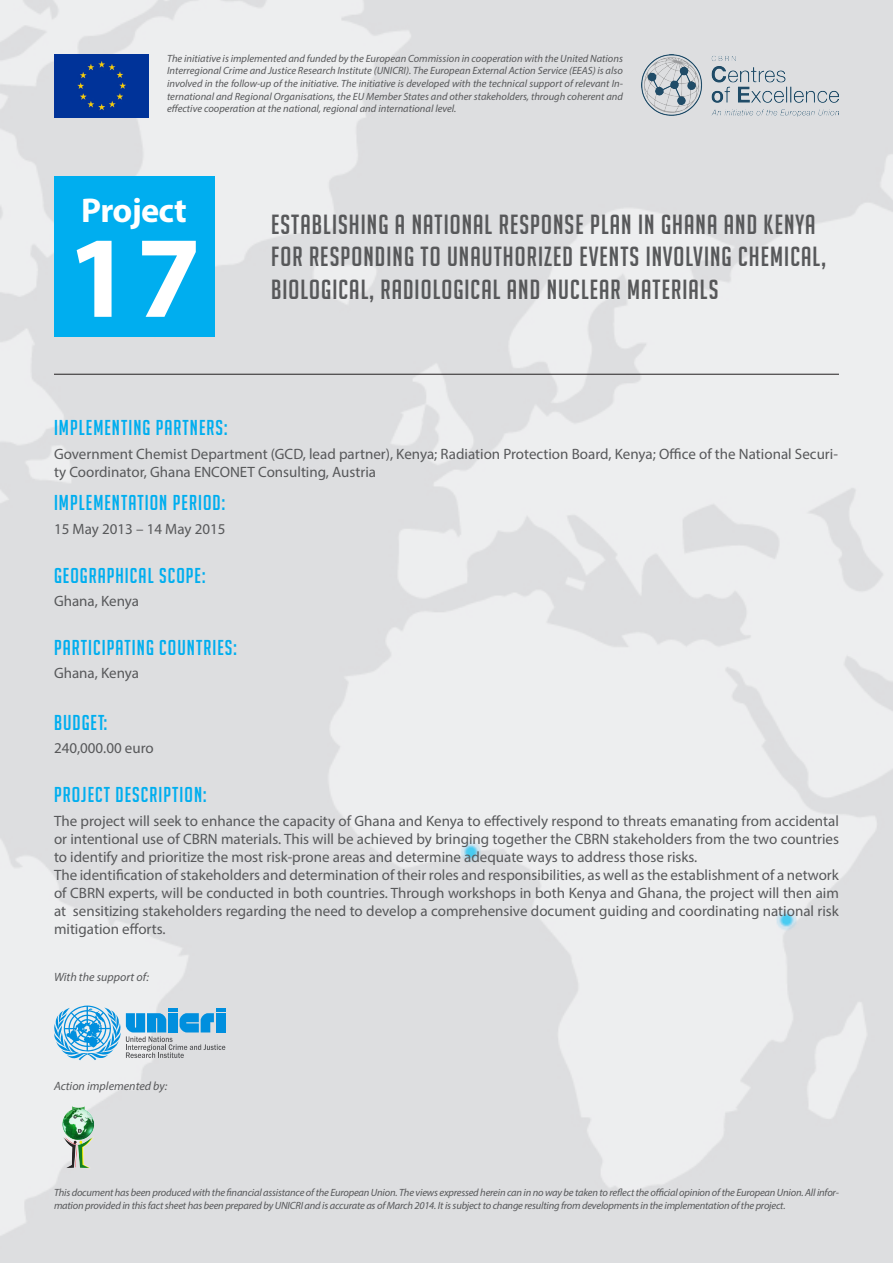
<style>
.page{position:relative;width:893px;height:1263px;background:#fff}
.page>*{position:absolute;margin:0;border:0;box-sizing:border-box;transform-origin:0 0}
.t1{font:700 117px "Myriad Pro";color:#fff}
.t2{font:700 34.5px "Myriad Pro";letter-spacing:-.02em;color:#fff}
.t3{font:27px/32.4px "Big Noodle Titling";letter-spacing:.04em;color:#57585a}
.t4{font:21px "Big Noodle Titling";letter-spacing:.05em;color:#00aeef}
.t5{font:15px/18px "Myriad Pro";color:#57585a;text-align:justify}
.t6{font:italic 12px "Myriad Pro";color:#57585a}
.t7{font:italic 10.5px/12.6px "Myriad Pro";letter-spacing:-.02em;color:#57585a}
</style>
<div class="page">
<img style="left:0;top:0;width:893px;height:1263px">
<svg style="left:54px;top:1005px;width:171px;height:55px;background:#90c2de"></svg>
<div style="left:54px;top:54px;width:95px;height:63px;background:#039"></div>
<img style="left:641px;top:54px;width:198px;height:62px">
<div style="left:54px;top:176px;width:160px;height:160px;background:#00aeef"></div>
<hr style="left:54px;top:374px;width:785px;height:1px;background:#231f20">
<img style="left:54px;top:1101px;width:42px;height:67px">
<p class="t7" style="left:167px;top:52px;width:457px;text-align:justify">The initiative is implemented and funded by the European Commission in cooperation with the United Nations Interregional Crime and Justice Research Institute (UNICRI). The European External Action Service (EEAS) is also involved in the follow-up of the initiative. The initiative is developed with the technical support of relevant In&shy;ternational and Regional Organisations, the EU Member States and other stakeholders, through coherent and effective cooperation at the national, regional and international level.</p>
<p class="t2" style="left:81px;top:188px;width:107px">Project</p>
<p class="t1" style="left:67px;top:201px;width:136px">17</p>
<p class="t4" style="left:54px;top:416px;width:175px">IMPLEMENTING PARTNERS:</p>
<p class="t3" style="left:271px;top:208px;width:556px">ESTABLISHING A NATIONAL RESPONSE PLAN IN GHANA AND KENYA<br>FOR RESPONDING TO UNAUTHORIZED EVENTS INVOLVING CHEMICAL,<br>BIOLOGICAL, RADIOLOGICAL AND NUCLEAR MATERIALS</p>
<p class="t5" style="left:54px;top:445px;width:785px">Government Chemist Department (GCD, lead partner), Kenya; Radiation Protection Board, Kenya; Office of the National Securi&shy;ty Coordinator, Ghana ENCONET Consulting, Austria</p>
<p class="t4" style="left:54px;top:492px;width:173px">IMPLEMENTATION PERIOD:</p>
<p class="t5" style="left:54px;top:520px;width:173px">15 May 2013 – 14 May 2015</p>
<p class="t4" style="left:54px;top:564px;width:153px">GEOGRAPHICAL SCOPE:</p>
<p class="t5" style="left:54px;top:592px;width:87px">Ghana, Kenya</p>
<p class="t4" style="left:54px;top:636px;width:184px">PARTICIPATING COUNTRIES:</p>
<p class="t5" style="left:54px;top:664px;width:87px">Ghana, Kenya</p>
<p class="t4" style="left:54px;top:711px;width:55px">BUDGET:</p>
<p class="t5" style="left:54px;top:738px;width:101px">240,000.00 euro</p>
<p class="t4" style="left:54px;top:783px;width:154px">PROJECT DESCRIPTION:</p>
<p class="t5" style="left:54px;top:811px;width:786px">The project will seek to enhance the capacity of Ghana and Kenya to effectively respond to threats emanating from accidental or intentional use of CBRN materials. This will be achieved by bringing together the CBRN stakeholders from the two countries to identify and prioritize the most risk-prone areas and determine adequate ways to address those risks.</p>
<p class="t5" style="left:54px;top:865px;width:786px">The identification of stakeholders and determination of their roles and responsibilities, as well as the establishment of a network of CBRN experts, will be conducted in both countries. Through workshops in both Kenya and Ghana, the project will then aim at sensitizing stakeholders regarding the need to develop a comprehensive document guiding and coordinating national risk mitigation efforts.</p>
<p class="t6" style="left:54px;top:970px;width:97px">With the support of:</p>
<p class="t6" style="left:54px;top:1079px;width:115px">Action implemented by:</p>
<p class="t7" style="left:54px;top:1186px;width:786px">This document has been produced with the financial assistance of the European Union. The views expressed herein can in no way be taken to reflect the official opinion of the European Union. All infor&shy;mation provided in this fact sheet has been prepared by UNICRI and is accurate as of March 2014. It is subject to change resulting from developments in the implementation of the project.</p>
</div>
